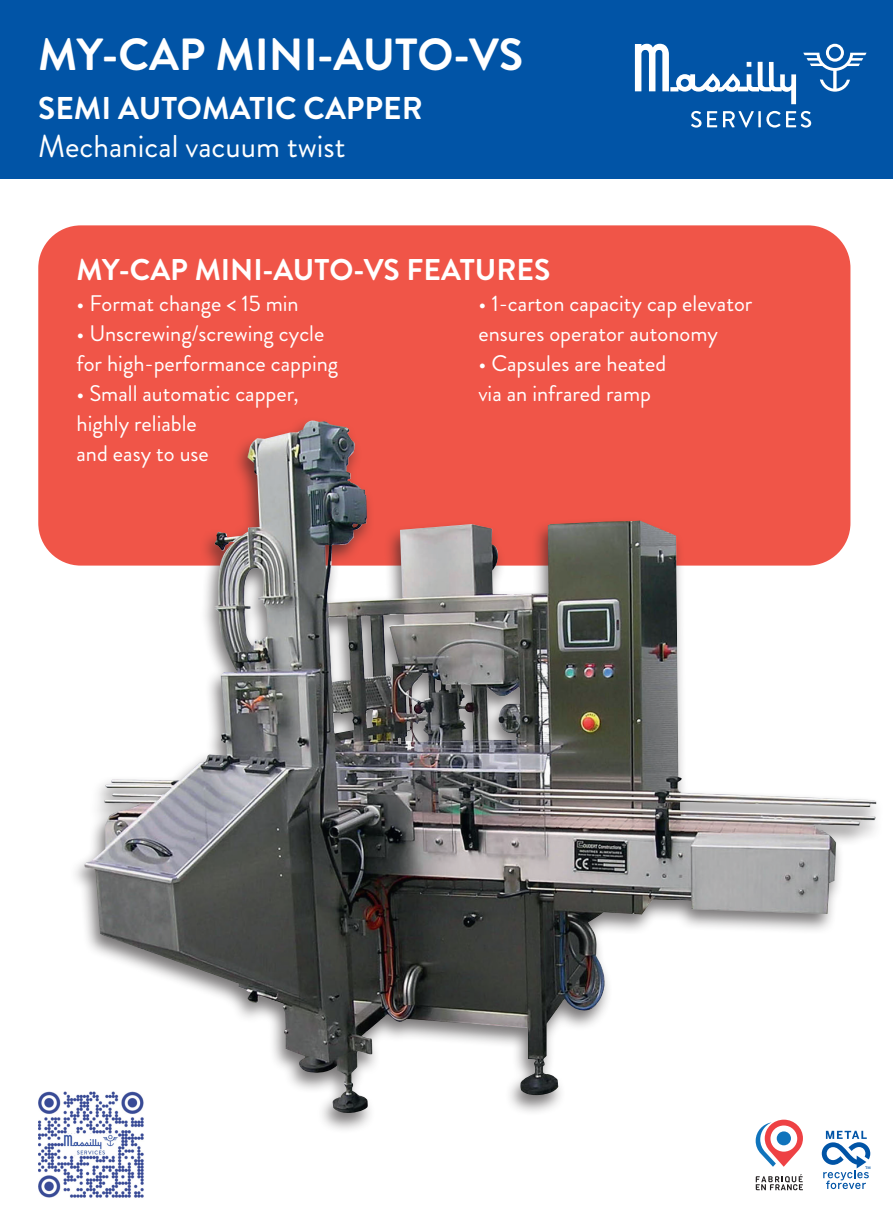
<style>
.page{position:relative;width:893px;height:1212px;background:#fff}
.page>*{position:absolute;margin:0;border:0;box-sizing:border-box;transform-origin:0 0}
.NOM_MACHINE---NEW{font:700 45px "Brandon Grotesque";color:#fff}
.TYPE_MACHINE_2---NEW{font:31.5px "Brandon Grotesque";color:#fff}
.TYPE_MACHINE---NEW{font:700 31.5px "Brandon Grotesque";color:#fff}
.LES_PLUS_-_NOS_SERVICES{font:700 30px "Brandon Grotesque";color:#fff}
.LES_PLUS_-_TEXTE{font:22.5px "Brandon Grotesque";color:#fff}
</style>
<div class="page">
<div style="left:38px;top:225px;width:812px;height:341px;background:#f05548;border-radius:43px"></div>
<div style="left:0;top:0;width:893px;height:179px;background:#0154a6"></div>
<svg style="left:635px;top:44px;width:161px;height:60px"></svg>
<svg style="left:803px;top:44px;width:64px;height:48px"></svg>
<svg style="left:691px;top:111px;width:10px;height:17px"></svg>
<svg style="left:707px;top:111px;width:10px;height:16px"></svg>
<svg style="left:723px;top:111px;width:31px;height:17px"></svg>
<hr style="left:758px;top:111px;width:3px;height:16px;background:#fff">
<svg style="left:766px;top:111px;width:45px;height:17px"></svg>
<div style="left:69px;top:417px;width:816px;height:717px;background:#231f20;opacity:.6"></div>
<img style="left:84px;top:421px;width:474px;height:693px">
<svg style="left:822px;top:1131px;width:48px;height:58px"></svg>
<div style="left:747px;top:1111px;width:65px;height:88px;background:#fff"></div>
<svg style="left:756px;top:1174px;width:47px;height:16px"></svg>
<svg style="left:756px;top:1119px;width:47px;height:48px"></svg>
<div style="left:777px;top:1131px;width:14px;height:14px;background:#1074bc;border-radius:50%"></div>
<img style="left:38px;top:1091px;width:107px;height:107px">
<p class="NOM_MACHINE---NEW" style="left:38px;top:23px;width:486px">MY-CAP MINI-AUTO-VS</p>
<p class="TYPE_MACHINE---NEW" style="left:38px;top:86px;width:386px">SEMI AUTOMATIC CAPPER</p>
<p class="TYPE_MACHINE_2---NEW" style="left:38px;top:125px;width:309px">Mechanical vacuum twist</p>
<p class="LES_PLUS_-_NOS_SERVICES" style="left:77px;top:249px;width:475px">MY-CAP MINI-AUTO-VS FEATURES</p>
<p class="LES_PLUS_-_TEXTE" style="left:77px;top:288px;width:224px">• Format change &lt; 15 min</p>
<p class="LES_PLUS_-_TEXTE" style="left:77px;top:318px;width:249px">• Unscrewing/screwing cycle</p>
<p class="LES_PLUS_-_TEXTE" style="left:77px;top:348px;width:263px">for high-performance capping</p>
<p class="LES_PLUS_-_TEXTE" style="left:77px;top:378px;width:224px">• Small automatic capper,</p>
<p class="LES_PLUS_-_TEXTE" style="left:77px;top:408px;width:122px">highly reliable</p>
<p class="LES_PLUS_-_TEXTE" style="left:77px;top:438px;width:134px">and easy to use</p>
<p class="LES_PLUS_-_TEXTE" style="left:478px;top:288px;width:275px">• 1-carton capacity cap elevator</p>
<p class="LES_PLUS_-_TEXTE" style="left:478px;top:318px;width:241px">ensures operator autonomy</p>
<p class="LES_PLUS_-_TEXTE" style="left:478px;top:348px;width:189px">• Capsules are heated</p>
<p class="LES_PLUS_-_TEXTE" style="left:478px;top:378px;width:174px">via an infrared ramp</p>
</div>
